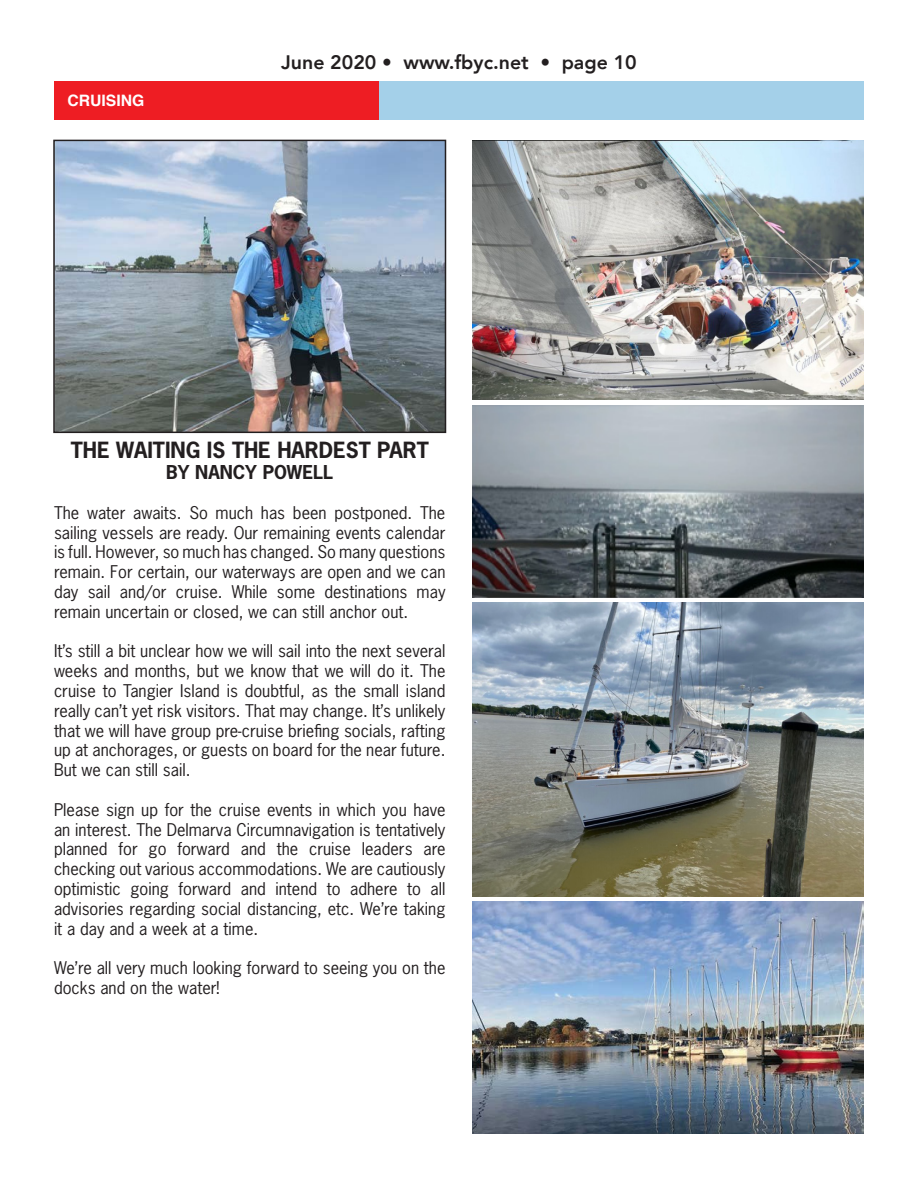
<style>
.page{position:relative;width:918px;height:1188px;background:#fff}
.page>*{position:absolute;margin:0;border:0;box-sizing:border-box;transform-origin:0 0}
.t1{font:700 21px "News Gothic Std";color:#231f20}
.t2{font:800 19.5px "Avenir";color:#231f20}
.t3{font:700 18px "News Gothic Std";color:#231f20}
.t4{font:16.5px/19.8px "News Gothic Std";color:#231f20;text-align:justify}
.Arial-rev{font:700 15.75px "Helvetica";color:#fff}
</style>
<div class="page">
<div style="left:54px;top:81px;width:326px;height:39px;background:#ee1d23"></div>
<div style="left:380px;top:81px;width:484px;height:39px;background:#a4d0e9"></div>
<img style="left:56px;top:143px;width:387px;height:287px">
<div style="left:53px;top:140px;width:393px;height:293px;border:2px solid #231f20"></div>
<img style="left:472px;top:140px;width:392px;height:260px">
<img style="left:472px;top:405px;width:392px;height:192px">
<img style="left:472px;top:603px;width:392px;height:293px">
<img style="left:472px;top:901px;width:392px;height:233px">
<p class="Arial-rev" style="left:68px;top:88px;width:79px">CRUISING</p>
<p class="t2" style="left:281px;top:47px;width:357px">June 2020 • www.fbyc.net • page 10</p>
<p class="t1" style="left:71px;top:436px;width:360px">THE WAITING IS THE HARDEST PART</p>
<p class="t3" style="left:166px;top:460px;width:168px">BY NANCY POWELL</p>
<p class="t4" style="left:54px;top:503px;width:393px">The water awaits. So much has been postponed. The sailing vessels are ready. Our remaining events calendar is full. However, so much has changed. So many questions remain. For certain, our waterways are open and we can day sail and/or cruise. While some destinations may remain uncertain or closed, we can still anchor out.</p>
<p class="t4" style="left:54px;top:641px;width:393px">It’s still a bit unclear how we will sail into the next several weeks and months, but we know that we will do it. The cruise to Tangier Island is doubtful, as the small island really can’t yet risk visitors. That may change. It’s unlikely that we will have group pre-cruise briefing socials, rafting up at anchorages, or guests on board for the near future.<br>But we can still sail.</p>
<p class="t4" style="left:54px;top:800px;width:393px">Please sign up for the cruise events in which you have an interest. The Delmarva Circumnavigation is tentatively planned for go forward and the cruise leaders are checking out various accommodations. We are cautiously optimistic going forward and intend to adhere to all advisories regarding social distancing, etc. We’re taking it a day and a week at a time.</p>
<p class="t4" style="left:54px;top:958px;width:393px">We’re all very much looking forward to seeing you on the docks and on the water!</p>
</div>
